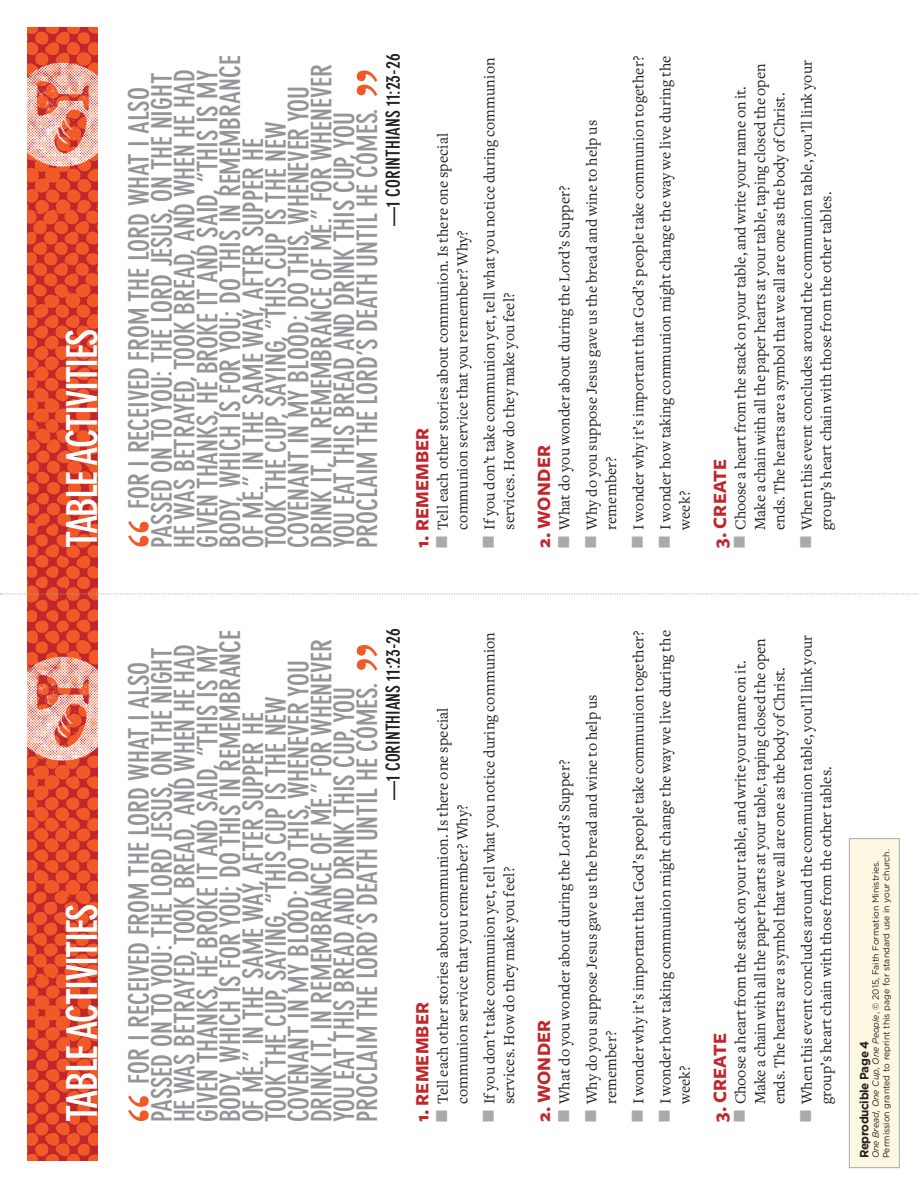
<style>
.page{position:relative;width:918px;height:1188px;background:#fff}
.page>*{position:absolute;margin:0;border:0;box-sizing:border-box;transform-origin:0 0}
.t1{font:700 condensed 42px "DIN Neuzeit Grotesk Std";letter-spacing:-.04em;color:#fff}
.t2{font:700 condensed 27.9px/22.8px "DIN Neuzeit Grotesk Std";color:#939598}
.t3{font:700 19.5px "Freight Sans";letter-spacing:.01em;color:#bf272b}
.t4{font:700 condensed 19.05px "DIN Neuzeit Grotesk Std";color:#231f20}
.t5{font:15.75px/19.5px "Freight Text";letter-spacing:.01em;color:#231f20}
.t6{font:700 12px "Gotham";letter-spacing:-.03em;color:#231f20}
.t7{font:9px/10.5px "Gotham";color:#231f20}
.s1{color:#a9a9ae}
.s2{font-style:italic}
</style>
<div class="page">
<svg style="left:128px;top:1096px;width:21px;height:25px"></svg>
<svg style="left:357px;top:645px;width:20px;height:26px"></svg>
<img style="left:28px;top:595px;width:69px;height:565px">
<img style="left:28px;top:653px;width:70px;height:109px">
<svg style="left:128px;top:521px;width:21px;height:26px"></svg>
<svg style="left:357px;top:70px;width:20px;height:26px"></svg>
<svg style="left:28px;top:28px;width:69px;height:565px;background:#df4729"></svg>
<img style="left:28px;top:59px;width:70px;height:109px">
<div style="left:849px;top:839px;width:50px;height:329px;background:#fdf8e1"></div>
<div style="left:849px;top:838px;width:51px;height:330px;border:1px solid #a9a9ae"></div>
<svg style="left:1px;top:593px;width:917px;height:2px"></svg>
<h1 class="t1" style="left:58px;top:548px;width:217px;rotate:-90deg">TABLE ACTIVITIES</h1>
<p class="t2" style="left:128px;top:548px;width:494px;text-indent:39px;rotate:-90deg">For I received from the Lord what I also passed on to you: The Lord Jesus, on the night he was betrayed, took bread, and when he had given thanks, he broke it and said, “This is my body, which is for you; do this in remembrance of me.” In the same way, after supper he<br>took the cup, saying, “This cup is the new covenant in my blood; do this, whenever you drink it, in remembrance of me.” For whenever you eat this bread and drink this cup, you proclaim the Lord’s death until he comes.</p>
<p class="t4" style="left:382px;top:226px;width:174px;rotate:-90deg">—1 Corinthians 11:23-26</p>
<p class="t5" style="left:433px;top:530px;width:398px;text-indent:-18px;rotate:-90deg"><span class="s1">■</span> Tell each other stories about communion. Is there one special communion service that you remember? Why?</p>
<p class="t3" style="left:412px;top:548px;width:120px;rotate:-90deg">1. REMEMBER</p>
<p class="t5" style="left:480px;top:530px;width:474px;text-indent:-18px;rotate:-90deg"><span class="s1">■</span> If you don’t take communion yet, tell what you notice during communion services. How do they make you feel?</p>
<p class="t5" style="left:555px;top:548px;width:364px;rotate:-90deg"><span class="s1">■</span> What do you wonder about during the Lord’s Supper?</p>
<p class="t3" style="left:533px;top:548px;width:103px;rotate:-90deg">2. WONDER</p>
<p class="t5" style="left:582px;top:530px;width:412px;text-indent:-18px;rotate:-90deg"><span class="s1">■</span> Why do you suppose Jesus gave us the bread and wine to help us remember?</p>
<p class="t5" style="left:629px;top:548px;width:494px;rotate:-90deg"><span class="s1">■</span> I wonder why it’s important that God’s people take communion together?</p>
<p class="t5" style="left:656px;top:530px;width:476px;text-indent:-18px;rotate:-90deg"><span class="s1">■</span> I wonder how taking communion might change the way we live during the week?</p>
<p class="t5" style="left:731px;top:530px;width:468px;text-indent:-18px;rotate:-90deg"><span class="s1">■</span> Choose a heart from the stack on your table, and write your name on it.<br>Make a chain with all the paper hearts at your table, taping closed the open ends. The hearts are a symbol that we all are one as the body of Christ.</p>
<p class="t5" style="left:797px;top:530px;width:471px;text-indent:-18px;rotate:-90deg"><span class="s1">■</span> When this event concludes around the communion table, you’ll link your group’s heart chain with those from the other tables.</p>
<p class="t3" style="left:709px;top:548px;width:89px;rotate:-90deg">3. CREATE</p>
<h1 class="t1" style="left:58px;top:1122px;width:217px;rotate:-90deg">TABLE ACTIVITIES</h1>
<p class="t2" style="left:128px;top:1122px;width:494px;text-indent:39px;rotate:-90deg">For I received from the Lord what I also passed on to you: The Lord Jesus, on the night he was betrayed, took bread, and when he had given thanks, he broke it and said, “This is my body, which is for you; do this in remembrance of me.” In the same way, after supper he<br>took the cup, saying, “This cup is the new covenant in my blood; do this, whenever you drink it, in remembrance of me.” For whenever you eat this bread and drink this cup, you proclaim the Lord’s death until he comes.</p>
<p class="t4" style="left:382px;top:800px;width:174px;rotate:-90deg">—1 Corinthians 11:23-26</p>
<p class="t5" style="left:433px;top:1104px;width:398px;text-indent:-18px;rotate:-90deg"><span class="s1">■</span> Tell each other stories about communion. Is there one special communion service that you remember? Why?</p>
<p class="t3" style="left:412px;top:1122px;width:120px;rotate:-90deg">1. REMEMBER</p>
<p class="t5" style="left:480px;top:1104px;width:474px;text-indent:-18px;rotate:-90deg"><span class="s1">■</span> If you don’t take communion yet, tell what you notice during communion services. How do they make you feel?</p>
<p class="t5" style="left:555px;top:1122px;width:364px;rotate:-90deg"><span class="s1">■</span> What do you wonder about during the Lord’s Supper?</p>
<p class="t3" style="left:533px;top:1122px;width:103px;rotate:-90deg">2. WONDER</p>
<p class="t5" style="left:582px;top:1104px;width:412px;text-indent:-18px;rotate:-90deg"><span class="s1">■</span> Why do you suppose Jesus gave us the bread and wine to help us remember?</p>
<p class="t5" style="left:629px;top:1122px;width:494px;rotate:-90deg"><span class="s1">■</span> I wonder why it’s important that God’s people take communion together?</p>
<p class="t5" style="left:656px;top:1104px;width:476px;text-indent:-18px;rotate:-90deg"><span class="s1">■</span> I wonder how taking communion might change the way we live during the week?</p>
<p class="t5" style="left:731px;top:1104px;width:468px;text-indent:-18px;rotate:-90deg"><span class="s1">■</span> Choose a heart from the stack on your table, and write your name on it.<br>Make a chain with all the paper hearts at your table, taping closed the open ends. The hearts are a symbol that we all are one as the body of Christ.</p>
<p class="t5" style="left:797px;top:1104px;width:471px;text-indent:-18px;rotate:-90deg"><span class="s1">■</span> When this event concludes around the communion table, you’ll link your group’s heart chain with those from the other tables.</p>
<p class="t3" style="left:709px;top:1122px;width:89px;rotate:-90deg">3. CREATE</p>
<p class="t7" style="left:870px;top:1158px;width:311px;rotate:-90deg"><span class="s2">One Bread, One Cup, One People</span>, © 2015, Faith Formation Ministries.<br>Permission granted to reprint this page for standard use in your church.</p>
<p class="t6" style="left:856px;top:1158px;width:119px;rotate:-90deg">Reproducible Page 4</p>
</div>
